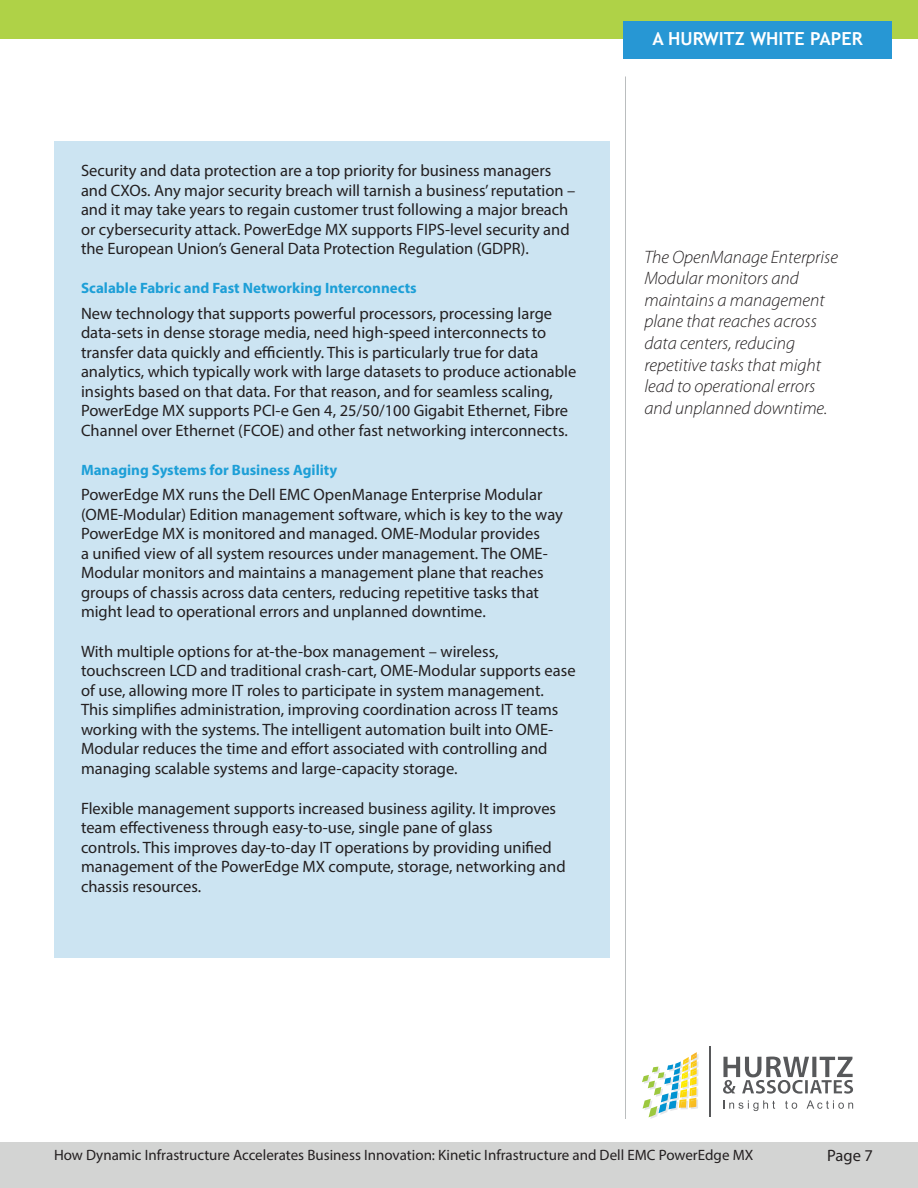
<style>
.page{position:relative;width:918px;height:1188px;background:#fff}
.page>*{position:absolute;margin:0;border:0;box-sizing:border-box;transform-origin:0 0}
.t1{font:italic 300 18px/21.6px "Myriad Pro";color:#231f20}
.t2{font:700 18px "Trebuchet MS";color:#fff}
.t3{font:16.5px/19.5px "Myriad Pro";color:#231f20}
.t4{font:15px "Myriad Pro";color:#231f20}
.t5{font:700 15px "Myriad Pro";color:#1d9fd7}
</style>
<div class="page">
<div style="left:0;top:0;width:918px;height:39px;background:#afd247"></div>
<div style="left:0;top:1143px;width:918px;height:45px;background:#d3d4d3"></div>
<div style="left:623px;top:21px;width:269px;height:38px;background:#2797d4"></div>
<hr style="left:625px;top:76px;width:1px;height:1043px;background:#babdbe">
<svg style="left:642px;top:1052px;width:57px;height:67px"></svg>
<svg style="left:723px;top:1057px;width:130px;height:37px"></svg>
<svg style="left:723px;top:1100px;width:52px;height:11px"></svg>
<svg style="left:785px;top:1101px;width:12px;height:8px"></svg>
<svg style="left:807px;top:1100px;width:46px;height:9px"></svg>
<hr style="left:710px;top:1047px;width:1px;height:70px;background:#57585a">
<div style="left:54px;top:141px;width:556px;height:817px;background:#cce4f2"></div>
<p class="t3" style="left:81px;top:161px;width:496px">Security and data protection are a top priority for business managers and CXOs. Any major security breach will tarnish a business’ reputation – and it may take years to regain customer trust following a major breach or cybersecurity attack. PowerEdge MX supports FIPS-level security and the European Union’s General Data Protection Regulation (GDPR).</p>
<p class="t5" style="left:81px;top:278px;width:337px">Scalable Fabric and Fast Networking Interconnects</p>
<p class="t3" style="left:81px;top:303px;width:497px">New technology that supports powerful processors, processing large data-sets in dense storage media, need high-speed interconnects to transfer data quickly and efficiently. This is particularly true for data analytics, which typically work with large datasets to produce actionable insights based on that data. For that reason, and for seamless scaling, PowerEdge MX supports PCI-e Gen 4, 25/50/100 Gigabit Ethernet, Fibre Channel over Ethernet (FCOE) and other fast networking interconnects.</p>
<p class="t5" style="left:81px;top:460px;width:258px">Managing Systems for Business Agility</p>
<p class="t3" style="left:81px;top:485px;width:483px">PowerEdge MX runs the Dell EMC OpenManage Enterprise Modular (OME-Modular) Edition management software, which is key to the way PowerEdge MX is monitored and managed. OME-Modular provides<br>a unified view of all system resources under management. The OME-Modular monitors and maintains a management plane that reaches groups of chassis across data centers, reducing repetitive tasks that might lead to operational errors and unplanned downtime.</p>
<p class="t3" style="left:81px;top:641px;width:496px">With multiple options for at-the-box management – wireless, touchscreen LCD and traditional crash-cart, OME-Modular supports ease of use, allowing more IT roles to participate in system management.<br>This simplifies administration, improving coordination across IT teams working with the systems. The intelligent automation built into OME-Modular reduces the time and effort associated with controlling and managing scalable systems and large-capacity storage.</p>
<p class="t3" style="left:81px;top:798px;width:486px">Flexible management supports increased business agility. It improves team effectiveness through easy-to-use, single pane of glass<br>controls. This improves day-to-day IT operations by providing unified management of the PowerEdge MX compute, storage, networking and chassis resources.</p>
<p class="t2" style="left:652px;top:28px;width:212px">A HURWITZ WHITE PAPER</p>
<p class="t1" style="left:644px;top:246px;width:195px">The OpenManage Enterprise<br>Modular monitors and maintains a management plane that reaches across data centers, reducing repetitive tasks that might lead to operational errors and unplanned downtime.</p>
<p class="t4" style="left:54px;top:1146px;width:701px">How Dynamic Infrastructure Accelerates Business Innovation: Kinetic Infrastructure and Dell EMC PowerEdge MX</p>
<p class="t3" style="left:827px;top:1145px;width:47px">Page 7</p>
</div>
